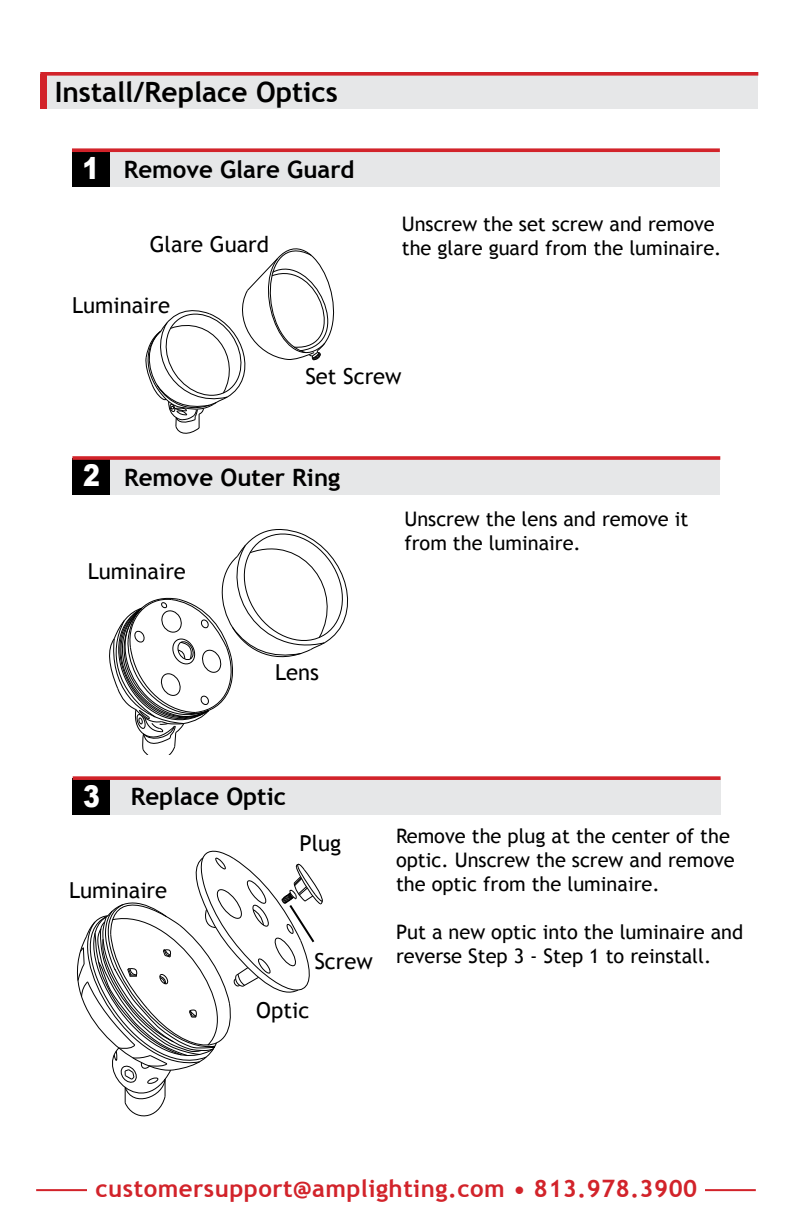
<style>
.page{position:relative;width:792px;height:1224px;background:#fff}
.page>*{position:absolute;margin:0;border:0;box-sizing:border-box;transform-origin:0 0}
.t1{font:700 28px "Trebuchet MS";color:#000}
.t2{font:700 24px "Trebuchet MS";color:#000}
.t3{font:700 24px "Trebuchet MS";letter-spacing:.02em;color:#d2232a}
.t4{font:22px "Trebuchet MS";color:#000}
.t5{font:20px/24px "Trebuchet MS";color:#000}
.s1{font-family:"Arial";font-weight:900;font-size:30px;color:#fff}
</style>
<div class="page">
<svg style="left:145px;top:248px;width:190px;height:186px"></svg>
<div style="left:150px;top:235px;width:128px;height:17px;background:#fff"></div>
<div style="left:305px;top:368px;width:98px;height:16px;background:#fff"></div>
<div style="left:72px;top:296px;width:99px;height:18px;background:#fff"></div>
<div style="left:78px;top:150px;width:642px;height:37px;background:#e6e7e8"></div>
<div style="left:72px;top:150px;width:37px;height:37px;background:#000"></div>
<div style="left:72px;top:148px;width:648px;height:4px;border:2px solid #d2232a"></div>
<div style="left:79px;top:458px;width:641px;height:37px;background:#e6e7e8"></div>
<div style="left:72px;top:458px;width:38px;height:37px;background:#000"></div>
<div style="left:72px;top:456px;width:648px;height:4px;border:2px solid #d2232a"></div>
<svg style="left:109px;top:529px;width:240px;height:226px"></svg>
<div style="left:275px;top:664px;width:44px;height:16px;background:#fff"></div>
<div style="left:88px;top:563px;width:98px;height:16px;background:#fff"></div>
<div style="left:79px;top:778px;width:642px;height:37px;background:#e6e7e8"></div>
<div style="left:73px;top:778px;width:37px;height:37px;background:#000"></div>
<div style="left:73px;top:776px;width:648px;height:4px;border:2px solid #d2232a"></div>
<svg style="left:76px;top:850px;width:247px;height:267px"></svg>
<div style="left:40px;top:72px;width:718px;height:37px;background:#e6e7e8"></div>
<div style="left:40px;top:75px;width:7px;height:34px;background:#d2232a"></div>
<div style="left:40px;top:72px;width:718px;height:4px;border:2px solid #d2232a"></div>
<hr style="left:36px;top:1189px;width:720px;height:2px;background:#d2232a">
<div style="left:88px;top:1179px;width:617px;height:18px;background:#fff"></div>
<h1 class="t1" style="left:55px;top:74px;width:285px">Install/Replace Optics</h1>
<p class="t2" style="left:83px;top:154px;width:273px"><span class="s1">1</span> Remove Glare Guard</p>
<p class="t5" style="left:402px;top:212px;width:315px">Unscrew the set screw and remove</p>
<p class="t4" style="left:150px;top:231px;width:121px">Glare Guard</p>
<p class="t5" style="left:402px;top:236px;width:321px">the glare guard from the luminaire.</p>
<p class="t4" style="left:72px;top:292px;width:100px">Luminaire</p>
<p class="t4" style="left:305px;top:363px;width:98px">Set Screw</p>
<p class="t2" style="left:83px;top:462px;width:259px"><span class="s1">2</span> Remove Outer Ring</p>
<p class="t4" style="left:88px;top:558px;width:100px">Luminaire</p>
<p class="t4" style="left:275px;top:659px;width:46px">Lens</p>
<p class="t5" style="left:404px;top:507px;width:286px">Unscrew the lens and remove it from the luminaire.</p>
<p class="t2" style="left:83px;top:782px;width:204px"><span class="s1">3</span> Replace Optic</p>
<p class="t4" style="left:69px;top:877px;width:100px">Luminaire</p>
<p class="t4" style="left:300px;top:830px;width:43px">Plug</p>
<p class="t4" style="left:314px;top:948px;width:60px">Screw</p>
<p class="t4" style="left:256px;top:997px;width:54px">Optic</p>
<p class="t5" style="left:396px;top:824px;width:340px">Remove the plug at the center of the optic. Unscrew the screw and remove the optic from the luminaire.</p>
<p class="t5" style="left:396px;top:920px;width:349px">Put a new optic into the luminaire and reverse Step 3 - Step 1 to reinstall.</p>
<p class="t3" style="left:96px;top:1174px;width:603px">customersupport@amplighting.com • 813.978.3900</p>
</div>
